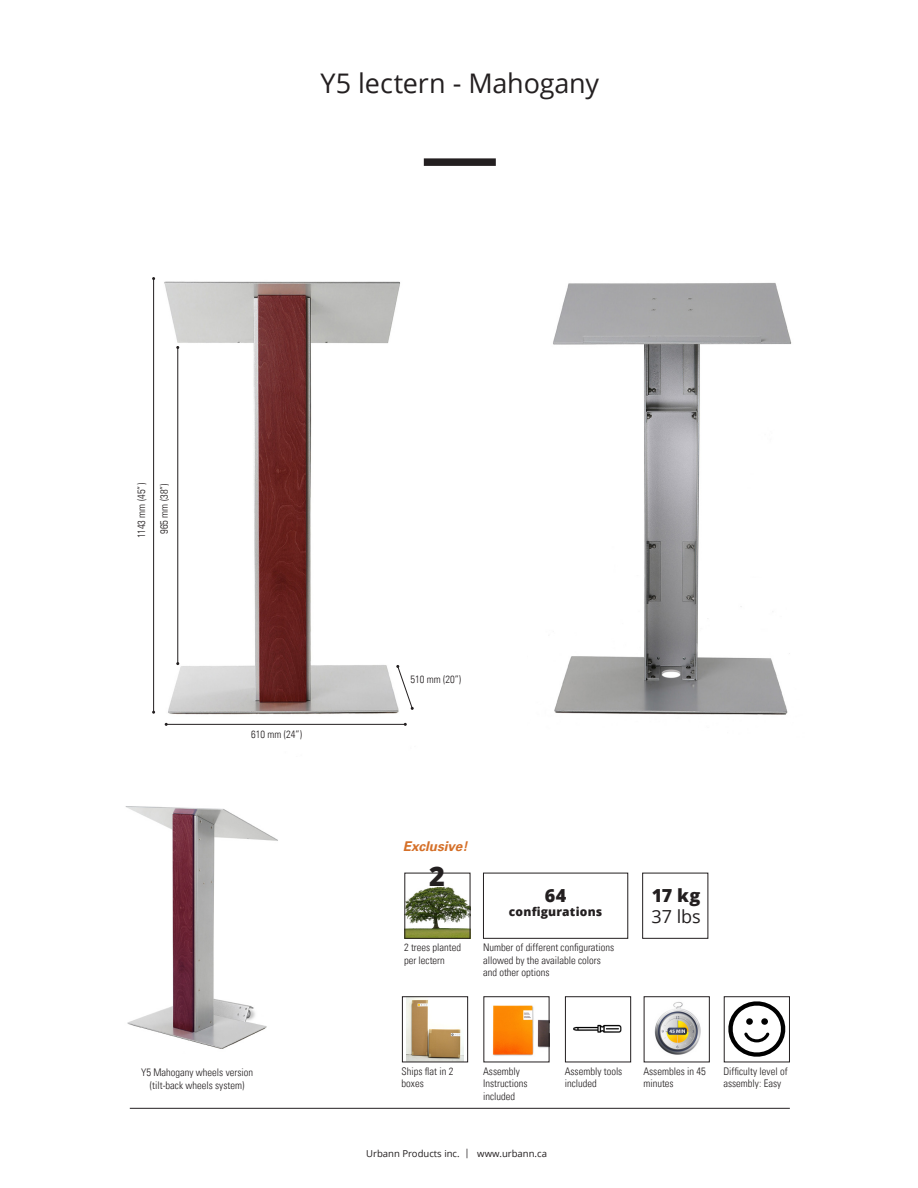
<style>
.page{position:relative;width:918px;height:1188px;background:#fff}
.page>*{position:absolute;margin:0;border:0;box-sizing:border-box;transform-origin:0 0}
.t1{font:27px "Open Sans";letter-spacing:-.005em;color:#231f20}
.t2{font:800 27px "Open Sans";color:#231f20}
.t3{font:800 18px "Open Sans";color:#231f20}
.t4{font:18px "Open Sans";color:#231f20}
.t5{font:italic 700 13.5px "Univers LT";color:#d57029}
.t6{font:800 12px "Open Sans";letter-spacing:.02em;color:#231f20}
.t7{font:300 condensed 10.5px/12.6px "Univers LT";color:#231f20}
.t8{font:9.6px "Open Sans";color:#231f20}
</style>
<div class="page">
<div style="left:424px;top:158px;width:72px;height:8px;background:#231f20"></div>
<img style="left:553px;top:283px;width:239px;height:432px">
<img style="left:154px;top:278px;width:252px;height:447px">
<hr style="left:130px;top:1108px;width:660px;height:1px;background:#231f20">
<hr style="left:177px;top:347px;width:1px;height:317px;background:#231f20">
<hr style="left:153px;top:279px;width:1px;height:433px;background:#231f20">
<hr style="left:166px;top:724px;width:239px;height:1px;background:#231f20">
<svg style="left:396px;top:665px;width:18px;height:45px"></svg>
<img style="left:125px;top:806px;width:153px;height:243px">
<img style="left:406px;top:998px;width:58px;height:62px">
<div style="left:402px;top:996px;width:66px;height:66px;border:1px solid #231f20"></div>
<img style="left:406px;top:886px;width:62px;height:51px">
<div style="left:404px;top:873px;width:66px;height:66px;border:1px solid #231f20"></div>
<div style="left:483px;top:873px;width:145px;height:66px;border:1px solid #231f20"></div>
<div style="left:642px;top:873px;width:66px;height:66px;border:1px solid #231f20"></div>
<img style="left:492px;top:1005px;width:55px;height:51px">
<div style="left:483px;top:996px;width:66px;height:66px;border:1px solid #231f20"></div>
<img style="left:573px;top:1024px;width:49px;height:9px">
<div style="left:565px;top:996px;width:66px;height:66px;border:1px solid #231f20"></div>
<img style="left:654px;top:1002px;width:47px;height:53px">
<div style="left:644px;top:996px;width:66px;height:66px;border:1px solid #231f20"></div>
<svg style="left:728px;top:1001px;width:57px;height:56px"></svg>
<div style="left:724px;top:996px;width:66px;height:66px;border:1px solid #231f20"></div>
<p class="t1" style="left:321px;top:64px;width:280px">Y5 lectern - Mahogany</p>
<p class="t7" style="left:135px;top:538px;width:57px;rotate:-90deg">1143 mm (45”)</p>
<p class="t7" style="left:158px;top:534px;width:52px;rotate:-90deg">965 mm (38”)</p>
<p class="t7" style="left:251px;top:728px;width:52px">610 mm (24”)</p>
<p class="t7" style="left:141px;top:1066px;width:113px">Y5 Mahogany wheels version</p>
<p class="t7" style="left:150px;top:1079px;width:96px">(tilt-back wheels system)</p>
<p class="t7" style="left:410px;top:673px;width:52px">510 mm (20”)</p>
<p class="t5" style="left:403px;top:838px;width:66px">Exclusive!</p>
<p class="t2" style="left:429px;top:855px;width:17px">2</p>
<p class="t7" style="left:404px;top:941px;width:59px">2 trees planted per lectern</p>
<p class="t3" style="left:545px;top:882px;width:23px">64</p>
<p class="t6" style="left:509px;top:903px;width:95px">configurations</p>
<p class="t7" style="left:483px;top:941px;width:133px">Number of different configurations allowed by the available colors</p>
<p class="t7" style="left:483px;top:966px;width:68px">and other options</p>
<p class="t3" style="left:652px;top:882px;width:50px">17 kg</p>
<p class="t4" style="left:652px;top:905px;width:51px">37 lbs</p>
<p class="t7" style="left:402px;top:1065px;width:53px">Ships flat in 2 boxes</p>
<p class="t7" style="left:483px;top:1065px;width:46px">Assembly<br>Instructions included</p>
<p class="t7" style="left:565px;top:1065px;width:59px">Assembly tools included</p>
<p class="t7" style="left:643px;top:1065px;width:64px">Assembles in 45 minutes</p>
<p class="t7" style="left:723px;top:1065px;width:66px">Difficulty level of assembly: Easy</p>
<p class="t8" style="left:366px;top:1147px;width:182px">Urbann Products inc. | www.urbann.ca</p>
</div>
